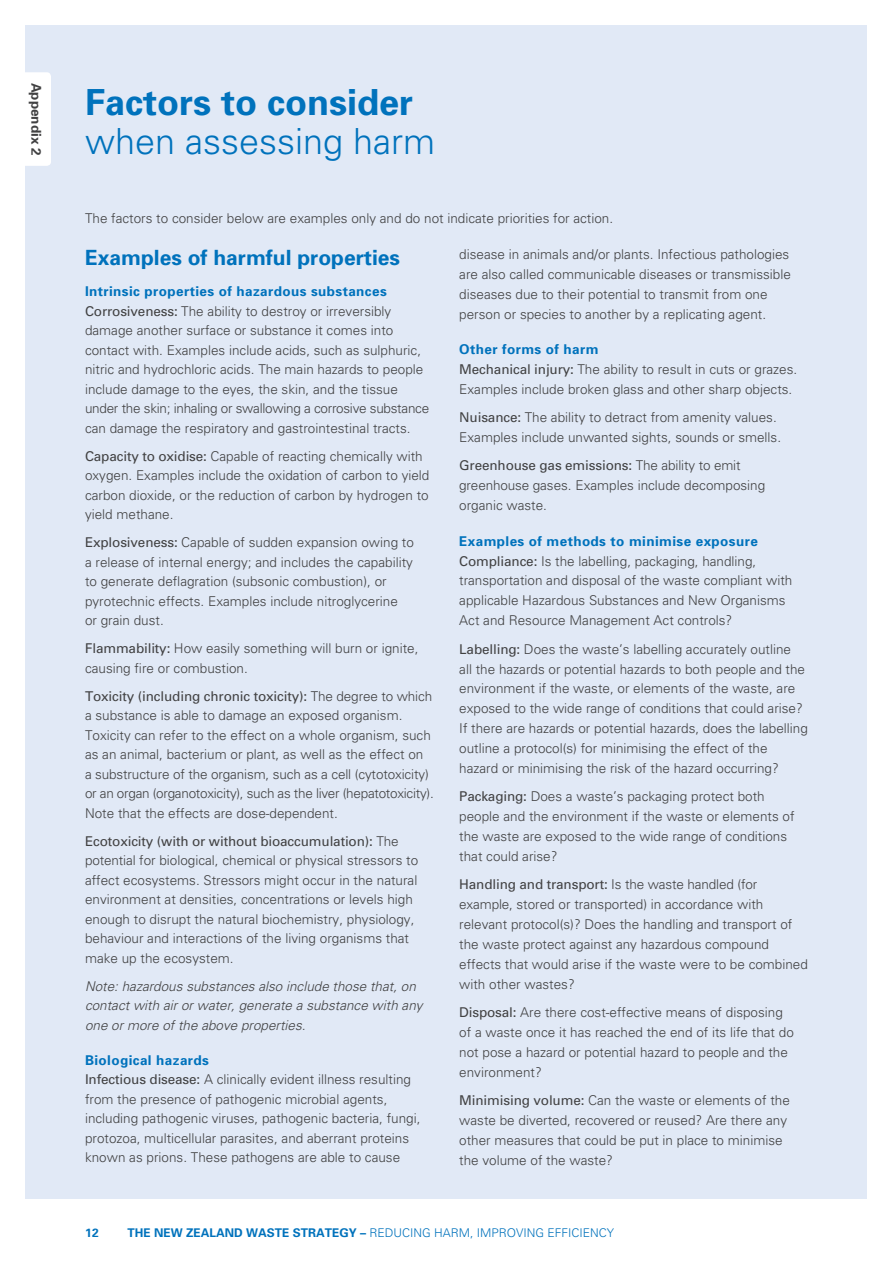
<style>
.page{position:relative;width:893px;height:1263px;background:#fff}
.page>*{position:absolute;margin:0;border:0;box-sizing:border-box;transform-origin:0 0}
.t1{font:700 36px "Univers Maori";color:#0072bc}
.t2{font:300 36px "Univers Maori";color:#0072bc}
.t3{font:700 21px "Univers Maori";color:#0072bc}
.t4{font:300 13.5px/20px "Univers Maori";color:#414142}
.t5{font:italic 300 13.5px/19.5px "Univers Maori";color:#414142}
.t6{font:700 13.5px "Univers Maori";color:#414142}
.t7{font:300 12px "Univers Maori";color:#0072bc}
.t8{font:700 12px "Univers Maori";color:#0072bc}
.s1{font-weight:700;color:#0072bc}
.s2{font-weight:400}
.s3{font-weight:700}
</style>
<div class="page">
<div style="left:26px;top:26px;width:841px;height:1173px;background:#e1e9f6"></div>
<div style="left:0;top:72px;width:51px;height:94px;background:#fff;border-radius:4px"></div>
<p class="t6" style="left:45px;top:83px;width:74px;rotate:90deg">Appendix 2</p>
<h1 class="t1" style="left:85px;top:79px;width:330px">Factors to consider</h1>
<h1 class="t2" style="left:85px;top:119px;width:352px">when assessing harm</h1>
<p class="t4" style="left:85px;top:208px;width:530px">The factors to consider below are examples only and do not indicate priorities for action.</p>
<h2 class="t3" style="left:85px;top:244px;width:317px">Examples of harmful properties</h2>
<p class="t4" style="left:459px;top:244px;width:333px">disease in animals and/or plants. I nfectious pathologies are also called communicable diseases or transmissible diseases due to their potential to transmit from one person or species to another by a replicating agent.</p>
<p class="t4" style="left:459px;top:339px;width:340px"><span class="s1">Other forms of harm<br></span><span class="s2">Mechanical injury:</span> The ability to result in cuts or grazes.<br>Examples include broken glass and other sharp objects.</p>
<p class="t4" style="left:459px;top:407px;width:323px"><span class="s2">N uisance:</span> The ability to detract from amenity values.<br>Examples include unwanted sights, sounds or smells.</p>
<p class="t4" style="left:459px;top:455px;width:308px"><span class="s2">G reenhouse gas emissions:</span> The ability to emit greenhouse gases. Examples include decomposing organic waste.</p>
<p class="t4" style="left:459px;top:530px;width:335px"><span class="s1">Examples of methods to minimise exposure </span><span class="s2">Compliance:</span> Is the labelling, packaging, handling, transportation and disposal of the waste compliant with applicable Hazardous Substances and New Organisms Act and Resource Management Act controls?</p>
<p class="t4" style="left:459px;top:638px;width:350px"><span class="s2">Labelling:</span> Does the waste’s labelling accurately outline<br>all the hazards or potential hazards to both people and the environment if the waste, or elements of the waste, are exposed to the wide range of conditions that could arise?<br>If there are hazards or potential hazards, does the labelling outline a protocol(s) for minimising the effect of the hazard or minimising the risk of the hazard occurring?</p>
<p class="t4" style="left:459px;top:786px;width:337px"><span class="s2">Packaging:</span> Does a waste’s packaging protect both people and the environment if the waste or elements of the waste are exposed to the wide range of conditions that could arise?</p>
<p class="t4" style="left:459px;top:874px;width:350px"><span class="s2">Handling and transport:</span> Is the waste handled (for example, stored or transported) in accordance with relevant protocol(s)? Does the handling and transport of the waste protect against any hazardous compound effects that would arise if the waste were to be combined with other wastes?</p>
<p class="t4" style="left:459px;top:1002px;width:336px"><span class="s2">Disposal:</span> Are there cost-effective means of disposing of a waste once it has reached the end of its life that do not pose a hazard or potential hazard to people and the environment?</p>
<p class="t4" style="left:459px;top:1090px;width:332px"><span class="s2">M inimising volume:</span> Can the waste or elements of the waste be diverted, recovered or reused? Are there any other measures that could be put in place to minimise the volume of the waste?</p>
<p class="t4" style="left:85px;top:281px;width:346px;line-height:19.5px"><span class="s1">Intrinsic properties of hazardous substances </span><span class="s2">Corrosiveness:</span> The ability to destroy or irreversibly damage another surface or substance it comes into contact with. Examples include acids, such as sulphuric, nitric and hydrochloric acids. The main hazards to people include damage to the eyes, the skin, and the tissue under the skin; inhaling or swallowing a corrosive substance can damage the respiratory and gastrointestinal tracts.</p>
<p class="t4" style="left:85px;top:446px;width:346px;line-height:19.5px"><span class="s2">Capacity to oxidise:</span> Capable of reacting chemically with oxygen. Examples include the oxidation of carbon to yield carbon dioxide, or the reduction of carbon by hydrogen to yield methane.</p>
<p class="t4" style="left:85px;top:532px;width:330px;line-height:19.5px"><span class="s2">Explosiveness:</span> Capable of sudden expansion owing to a release of internal energy; and includes the capability to generate deflagration (subsonic combustion), or pyrotechnic effects. Examples include nitroglycerine<br>or grain dust.</p>
<p class="t4" style="left:85px;top:638px;width:335px;line-height:19.5px"><span class="s2">Flammability:</span> How easily something will burn or ignite, causing fire or combustion.</p>
<p class="t4" style="left:85px;top:686px;width:350px;line-height:19.5px"><span class="s2">Toxicity (including chronic toxicity):</span> The degree to which a substance is able to damage an exposed organism.<br>Toxicity can refer to the effect on a whole organism, such as an animal, bacterium or plant, as well as the effect on<br>a substructure of the organism, such as a cell (cytotoxicity) or an organ (organotoxicity), such as the liver (hepatotoxicity).<br>Note that the effects are dose-dependent.</p>
<p class="t4" style="left:85px;top:831px;width:335px;line-height:19.5px"><span class="s2">Ecotoxicity (with or without bioaccumulation):</span> The potential for biological, chemical or physical stressors to affect ecosystems. Stressors might occur in the natural environment at densities, concentrations or levels high enough to disrupt the natural biochemistry, physiology, behaviour and interactions of the living organisms that make up the ecosystem.</p>
<p class="t5" style="left:85px;top:976px;width:339px">Note: hazardous substances also include those that, on contact with air or water, generate a substance with any one or more of the above properties.</p>
<p class="t4" style="left:85px;top:1050px;width:337px;line-height:19.5px"><span class="s1">Biological hazards<br></span><span class="s2">I nfectious disease:</span> A clinically evident illness resulting from the presence of pathogenic microbial agents, including pathogenic viruses, pathogenic bacteria, fungi, protozoa, multicellular parasites, and aberrant proteins known as prions. These pathogens are able to cause</p>
<p class="t8" style="left:85px;top:1225px;width:15px">12</p>
<p class="t7" style="left:128px;top:1226px;width:488px"><span class="s3">The New Zealand Waste Strategy –</span> Reducing har m, improving efficiency</p>
</div>
